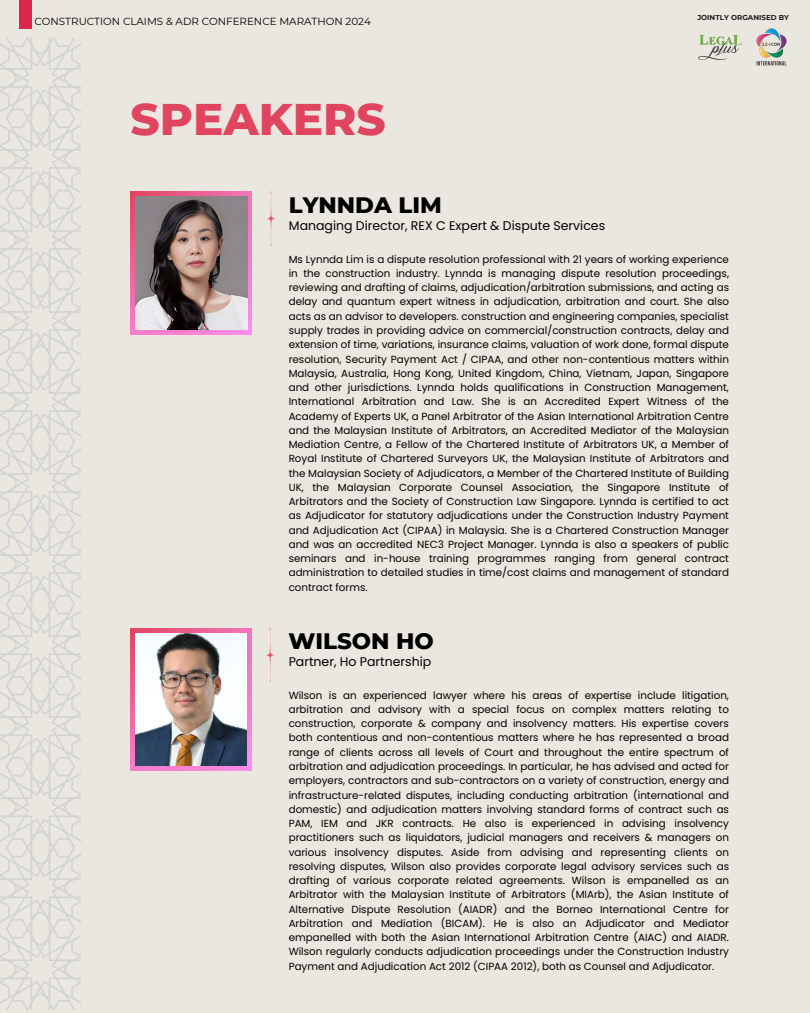
<style>
.page{position:relative;width:810px;height:1013px;background:#fff}
.page>*{position:absolute;margin:0;border:0;box-sizing:border-box;transform-origin:0 0}
.t1{font:800 45.2px "Montserrat";color:#e0455f}
.t2{font:800 22.8px "Montserrat";color:#000}
.t3{font:12.5px "Poppins";color:#000}
.t4{font:10.3px/14.2px "Poppins";color:#000;text-align:justify}
.t5{font:10.3px "Montserrat";color:#000}
.t6{font:700 7.1px "Montserrat";letter-spacing:.005em;color:#1e1e1e}
</style>
<div class="page">
<div style="left:0;top:0;width:810px;height:1012px;background:#eae7e0"></div>
<svg style="left:0;top:37px;width:81px;height:972px"></svg>
<div style="left:19px;top:0;width:12px;height:28px;background:#dc264c"></div>
<svg style="left:698px;top:35px;width:44px;height:25px"></svg>
<img style="left:756px;top:28px;width:31px;height:38px">
<svg style="left:267px;top:191px;width:8px;height:55px"></svg>
<svg style="left:266px;top:628px;width:8px;height:54px"></svg>
<svg style="left:130px;top:191px;width:122px;height:143px"></svg>
<img style="left:135px;top:196px;width:112px;height:133px">
<svg style="left:130px;top:628px;width:121px;height:142px"></svg>
<img style="left:135px;top:633px;width:112px;height:132px">
<p class="t5" style="left:34px;top:15px;width:338px">CONSTRUCTION CLAIMS &amp; ADR CONFERENCE MARATHON 2024</p>
<h1 class="t1" style="left:131px;top:91px;width:257px">SPEAKERS</h1>
<h2 class="t2" style="left:289px;top:190px;width:155px">LYNNDA LIM</h2>
<p class="t3" style="left:289px;top:217px;width:318px">Managing Director, REX C Expert &amp; Dispute Services</p>
<p class="t6" style="left:697px;top:13px;width:93px">JOINTLY ORGANISED BY</p>
<p class="t4" style="left:289px;top:252px;width:442px">Ms Lynnda Lim is a dispute resolution professional with 21 years of working experience in the construction industry. Lynnda is managing dispute resolution proceedings, reviewing and drafting of claims, adjudication/arbitration submissions, and acting as delay and quantum expert witness in adjudication, arbitration and court. She also acts as an advisor to developers. construction and engineering companies, specialist supply trades in providing advice on commercial/construction contracts, delay and extension of time, variations, insurance claims, valuation of work done, formal dispute resolution, Security Payment Act / CIPAA, and other non-contentious matters within Malaysia, Australia, Hong Kong, United Kingdom, China, Vietnam, Japan, Singapore and other jurisdictions. Lynnda holds qualifications in Construction Management, International Arbitration and Law. She is an Accredited Expert Witness of the Academy of Experts UK, a Panel Arbitrator of the Asian International Arbitration Centre and the Malaysian Institute of Arbitrators, an Accredited Mediator of the Malaysian Mediation Centre, a Fellow of the Chartered Institute of Arbitrators UK, a Member of Royal Institute of Chartered Surveyors UK, the Malaysian Institute of Arbitrators and the Malaysian Society of Adjudicators, a Member of the Chartered Institute of Building UK, the Malaysian Corporate Counsel Association, the Singapore Institute of Arbitrators and the Society of Construction Law Singapore. Lynnda is certified to act as Adjudicator for statutory adjudications under the Construction Industry Payment and Adjudication Act (CIPAA) in Malaysia. She is a Chartered Construction Manager and was an accredited NEC3 Project Manager. Lynnda is also a speakers of public seminars and in-house training programmes ranging from general contract administration to detailed studies in time/cost claims and management of standard contract forms.</p>
<h2 class="t2" style="left:289px;top:627px;width:147px">WILSON HO</h2>
<p class="t3" style="left:289px;top:653px;width:144px">Partner, Ho Partnership</p>
<p class="t4" style="left:289px;top:688px;width:442px">Wilson is an experienced lawyer where his areas of expertise include litigation, arbitration and advisory with a special focus on complex matters relating to construction, corporate &amp; company and insolvency matters. His expertise covers both contentious and non-contentious matters where he has represented a broad range of clients across all levels of Court and throughout the entire spectrum of arbitration and adjudication proceedings. In particular, he has advised and acted for employers, contractors and sub-contractors on a variety of construction, energy and infrastructure-related disputes, including conducting arbitration (international and domestic) and adjudication matters involving standard forms of contract such as PAM, IEM and JKR contracts. He also is experienced in advising insolvency practitioners such as liquidators, judicial managers and receivers &amp; managers on various insolvency disputes. Aside from advising and representing clients on resolving disputes, Wilson also provides corporate legal advisory services such as drafting of various corporate related agreements. Wilson is empanelled as an Arbitrator with the Malaysian Institute of Arbitrators (MIArb), the Asian Institute of Alternative Dispute Resolution (AIADR) and the Borneo International Centre for Arbitration and Mediation (BICAM). He is also an Adjudicator and Mediator empanelled with both the Asian International Arbitration Centre (AIAC) and AIADR.<br>Wilson regularly conducts adjudication proceedings under the Construction Industry Payment and Adjudication Act 2012 (CIPAA 2012), both as Counsel and Adjudicator.</p>
</div>
